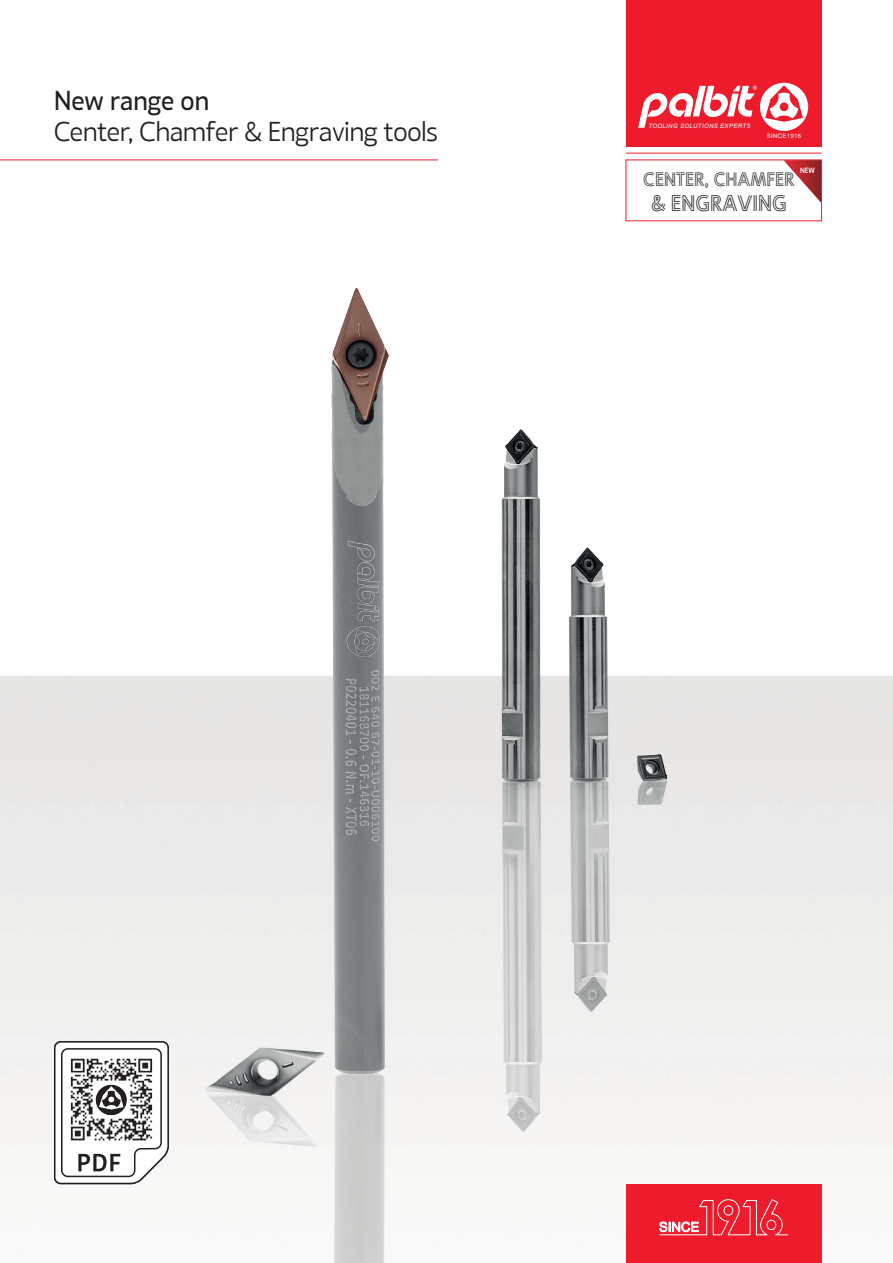
<style>
.page{position:relative;width:893px;height:1263px;background:#fff}
.page>*{position:absolute;margin:0;border:0;box-sizing:border-box;transform-origin:0 0}
.t1{font:25.5px "Ligurino Lt";color:#231f20}
.t2{font:25.5px "Ligurino Bk";color:#231f20}
.t3{font:21px "Ligurino Ol";color:#231f20}
.t4{font:18px "Ligurino Ol";color:#231f20}
.t5{font:7.05px "Ligurino Rg";color:#fff}
.t6{font:italic 6px "Arial";letter-spacing:.06em;color:#fff}
.t7{font:6px "Arial";letter-spacing:.05em;color:#fff}
</style>
<div class="page">
<img style="left:0;top:133px;width:893px;height:1130px">
<hr style="left:626px;top:153px;width:195px;height:1px;background:#ee1b2c">
<hr style="left:0;top:160px;width:438px;height:1px;background:#ee1b2c">
<div style="left:626px;top:0;width:195px;height:147px;background:#ee1b2c"></div>
<div style="left:626px;top:1184px;width:195px;height:79px;background:#ee1b2c"></div>
<svg style="left:53px;top:1040px;width:117px;height:145px"></svg>
<img style="left:69px;top:1057px;width:85px;height:85px">
<svg style="left:659px;top:1199px;width:129px;height:36px"></svg>
<svg style="left:638px;top:83px;width:170px;height:48px"></svg>
<svg style="left:784px;top:160px;width:37px;height:43px"></svg>
<p class="t2" style="left:54px;top:80px;width:157px">New range on</p>
<p class="t1" style="left:54px;top:110px;width:385px">Center, Chamfer &amp; Engraving tools</p>
<p class="t6" style="left:648px;top:122px;width:104px">TOOLING SOLUTIONS EXPERTS</p>
<p class="t7" style="left:767px;top:131px;width:36px">SINCE1916</p>
<p class="t5" style="left:800px;top:164px;width:16px">NEW</p>
<p class="t4" style="left:643px;top:164px;width:153px">CENTER, CHAMFER</p>
<p class="t3" style="left:651px;top:186px;width:137px">&amp; ENGRAVING</p>
</div>
